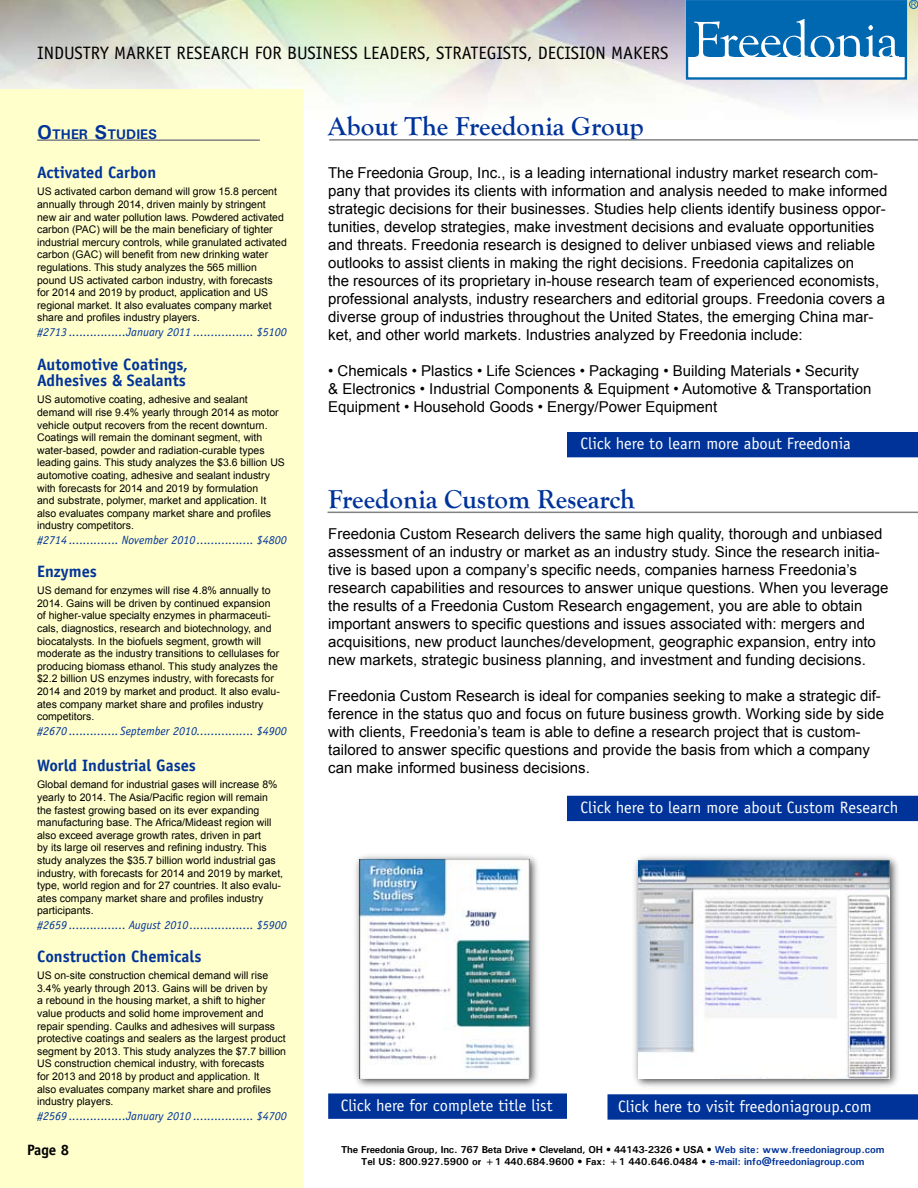
<style>
.page{position:relative;width:918px;height:1188px;background:#fff}
.page>*{position:absolute;margin:0;border:0;box-sizing:border-box;transform-origin:0 0}
.t1{font:700 27px "Goudy Old Style T";color:#039}
.t2{font:18px "Officina Sans";color:#000}
.t3{font:16.5px "Officina Sans";color:#fff}
.t4{font:700 16.5px/16.5px "Officina Sans";color:#039}
.t5{font:15px/18px "Arial";color:#000}
.t6{font:700 15px "Officina Sans";color:#000}
.t7{font:700 13.95px "Univers";color:#039}
.t8{font:italic 12px "Officina Sans";color:#039}
.t9{font:10.5px/12.6px "Arial";color:#000}
.t10{font:700 10.05px/12px "Univers";color:#000;text-align:center}
.s1{font-size:19.95px}
.s2{font-style:italic}
.s3{color:#039}
</style>
<div class="page">
<div style="left:352px;top:852px;width:190px;height:238px;background:#000;opacity:.75"></div>
<img style="left:360px;top:860px;width:170px;height:218px">
<div style="left:0;top:89px;width:304px;height:1099px;background:#ffc"></div>
<hr style="left:329px;top:139px;width:589px;height:2px;background:#808284">
<hr style="left:328px;top:512px;width:590px;height:1px;background:#808284">
<div style="left:567px;top:432px;width:351px;height:25px;background:#039"></div>
<div style="left:568px;top:796px;width:349px;height:24px;background:#039"></div>
<div style="left:567px;top:796px;width:351px;height:25px;border:2px solid #039"></div>
<div style="left:329px;top:1094px;width:237px;height:24px;background:#039"></div>
<div style="left:328px;top:1094px;width:239px;height:25px;border:2px solid #039"></div>
<hr style="left:37px;top:139px;width:223px;height:2px;background:#808284">
<div style="left:686px;top:0;width:221px;height:80px;border:2px solid #0067b1"></div>
<div style="left:687px;top:1px;width:218px;height:56px;background:#0067b1"></div>
<svg style="left:694px;top:19px;width:205px;height:38px"></svg>
<div style="left:909px;top:0;width:9px;height:9px;border:1px solid #0067b1;border-radius:50%"></div>
<svg style="left:911px;top:2px;width:5px;height:5px"></svg>
<div style="left:608px;top:1095px;width:309px;height:24px;background:#039"></div>
<div style="left:608px;top:1094px;width:310px;height:26px;border:2px solid #039"></div>
<div style="left:631px;top:852px;width:270px;height:239px;background:#000;opacity:.75"></div>
<img style="left:639px;top:860px;width:251px;height:218px">
<h2 class="t2" style="left:37px;top:42px;width:633px">INDUSTRY MARKET RESEARCH FOR BUSINESS LEADERS, STRATEGISTS, DECISION MAKERS</h2>
<h3 class="t7" style="left:37px;top:126px;width:120px"><span class="s1">O</span>ther <span class="s1">S</span>tudies</h3>
<h3 class="t4" style="left:37px;top:164px;width:121px">Activated Carbon</h3>
<p class="t9" style="left:37px;top:185px;width:251px">US activated carbon demand will grow 15.8 percent annually through 2014, driven mainly by stringent new air and water pollution laws. Powdered activated carbon (PAC) will be the main beneficiary of tighter industrial mercury controls, while granulated activated carbon (GAC) will benefit from new drinking water regulations. This study analyzes the 565 million pound US activated carbon industry, with forecasts for 2014 and 2019 by product, application and US regional market. It also evaluates company market share and profiles industry players.</p>
<p class="t8" style="left:37px;top:325px;width:251px">#2713 ................January 2011 ................. $5100</p>
<h3 class="t4" style="left:37px;top:356px;width:152px">Automotive Coatings,<br>Adhesives &amp; Sealants</h3>
<p class="t9" style="left:37px;top:394px;width:249px">US automotive coating, adhesive and sealant demand will rise 9.4% yearly through 2014 as motor vehicle output recovers from the recent downturn.<br>Coatings will remain the dominant segment, with water-based, powder and radiation-curable types leading gains. This study analyzes the $3.6 billion US automotive coating, adhesive and sealant industry with forecasts for 2014 and 2019 by formulation<br>and substrate, polymer, market and application. It also evaluates company market share and profiles industry competitors.</p>
<p class="t8" style="left:37px;top:533px;width:251px">#2714 .............. November 2010 ................ $4800</p>
<h3 class="t4" style="left:37px;top:563px;width:61px">Enzymes</h3>
<p class="t9" style="left:37px;top:584px;width:244px">US demand for enzymes will rise 4.8% annually to 2014. Gains will be driven by continued expansion of higher-value specialty enzymes in pharmaceuti&shy;cals, diagnostics, research and biotechnology, and biocatalysts. In the biofuels segment, growth will moderate as the industry transitions to cellulases for producing biomass ethanol. This study analyzes the $2.2 billion US enzymes industry, with forecasts for 2014 and 2019 by market and product. It also evalu&shy;ates company market share and profiles industry competitors.</p>
<p class="t8" style="left:37px;top:724px;width:251px">#2670 ..............September 2010................ $4900</p>
<h3 class="t4" style="left:37px;top:757px;width:160px">World Industrial Gases</h3>
<p class="t9" style="left:37px;top:779px;width:248px">Global demand for industrial gases will increase 8% yearly to 2014. The Asia/Pacific region will remain the fastest growing based on its ever expanding manufacturing base. The Africa/Mideast region will also exceed average growth rates, driven in part<br>by its large oil reserves and refining industry. This study analyzes the $35.7 billion world industrial gas industry, with forecasts for 2014 and 2019 by market, type, world region and for 27 countries. It also evalu&shy;ates company market share and profiles industry participants.</p>
<p class="t8" style="left:37px;top:918px;width:251px">#2659 ................ August 2010.................. $5900</p>
<h3 class="t4" style="left:37px;top:948px;width:166px">Construction Chemicals</h3>
<p class="t9" style="left:37px;top:969px;width:251px">US on-site construction chemical demand will rise 3.4% yearly through 2013. Gains will be driven by<br>a rebound in the housing market, a shift to higher value products and solid home improvement and repair spending. Caulks and adhesives will surpass protective coatings and sealers as the largest product segment by 2013. This study analyzes the $7.7 billion US construction chemical industry, with forecasts<br>for 2013 and 2018 by product and application. It<br>also evaluates company market share and profiles industry players.</p>
<p class="t8" style="left:37px;top:1109px;width:251px">#2569 ................January 2010 ................. $4700</p>
<h3 class="t6" style="left:27px;top:1140px;width:44px">Page 8</h3>
<h1 class="t1" style="left:328px;top:111px;width:317px">About The Freedonia Group</h1>
<p class="t5" style="left:328px;top:164px;width:561px">The Freedonia Group, Inc., is a leading international industry market research com&shy;pany that provides its clients with information and analysis needed to make informed strategic decisions for their businesses. Studies help clients identify business oppor&shy;tunities, develop strategies, make investment decisions and evaluate opportunities and threats. Freedonia research is designed to deliver unbiased views and reliable outlooks to assist clients in making the right decisions. Freedonia capitalizes on<br>the resources of its proprietary in-house research team of experienced economists, professional analysts, industry researchers and editorial groups. Freedonia covers a diverse group of industries throughout the United States, the emerging China mar&shy;ket, and other world markets. Industries analyzed by Freedonia include:</p>
<h3 class="t5" style="left:328px;top:362px;width:545px"><span class="s2">•</span> Chemicals • Plastics • Life Sciences • Packaging • Building Materials • Security &amp; Electronics • Industrial Components &amp; Equipment • Automotive &amp; Transportation<br>Equipment • Household Goods • Energy/Power Equipment</h3>
<h3 class="t3" style="left:580px;top:434px;width:272px">Click here to learn more about Freedonia</h3>
<h1 class="t1" style="left:328px;top:484px;width:308px">Freedonia Custom Research</h1>
<p class="t5" style="left:328px;top:525px;width:562px">Freedonia Custom Research delivers the same high quality, thorough and unbiased assessment of an industry or market as an industry study. Since the research initia&shy;tive is based upon a company’s specific needs, companies harness Freedonia’s research capabilities and resources to answer unique questions. When you leverage the results of a Freedonia Custom Research engagement, you are able to obtain important answers to specific questions and issues associated with: mergers and acquisitions, new product launches/development, geographic expansion, entry into new markets, strategic business planning, and investment and funding decisions.</p>
<p class="t5" style="left:328px;top:687px;width:557px">Freedonia Custom Research is ideal for companies seeking to make a strategic dif&shy;ference in the status quo and focus on future business growth. Working side by side with clients, Freedonia’s team is able to define a research project that is custom&shy;tailored to answer specific questions and provide the basis from which a company can make informed business decisions.</p>
<h3 class="t3" style="left:580px;top:798px;width:319px">Click here to learn more about Custom Research</h3>
<h3 class="t3" style="left:341px;top:1096px;width:213px">Click here for complete title list</h3>
<h3 class="t3" style="left:618px;top:1096px;width:255px">Click here to visit freedoniagroup.com</h3>
<p class="t10" style="left:341px;top:1143px;width:545px">The Freedonia Group, Inc. 767 Beta Drive • Cleveland, OH • 44143-2326 • USA • <span class="s3">Web site: www.freedoniagroup.com<br></span>Tel US: 800.927.5900 or +1 440.684.9600 • Fax: +1 440.646.0484 • <span class="s3">e-mail: info@freedoniagroup.com</span></p>
</div>
